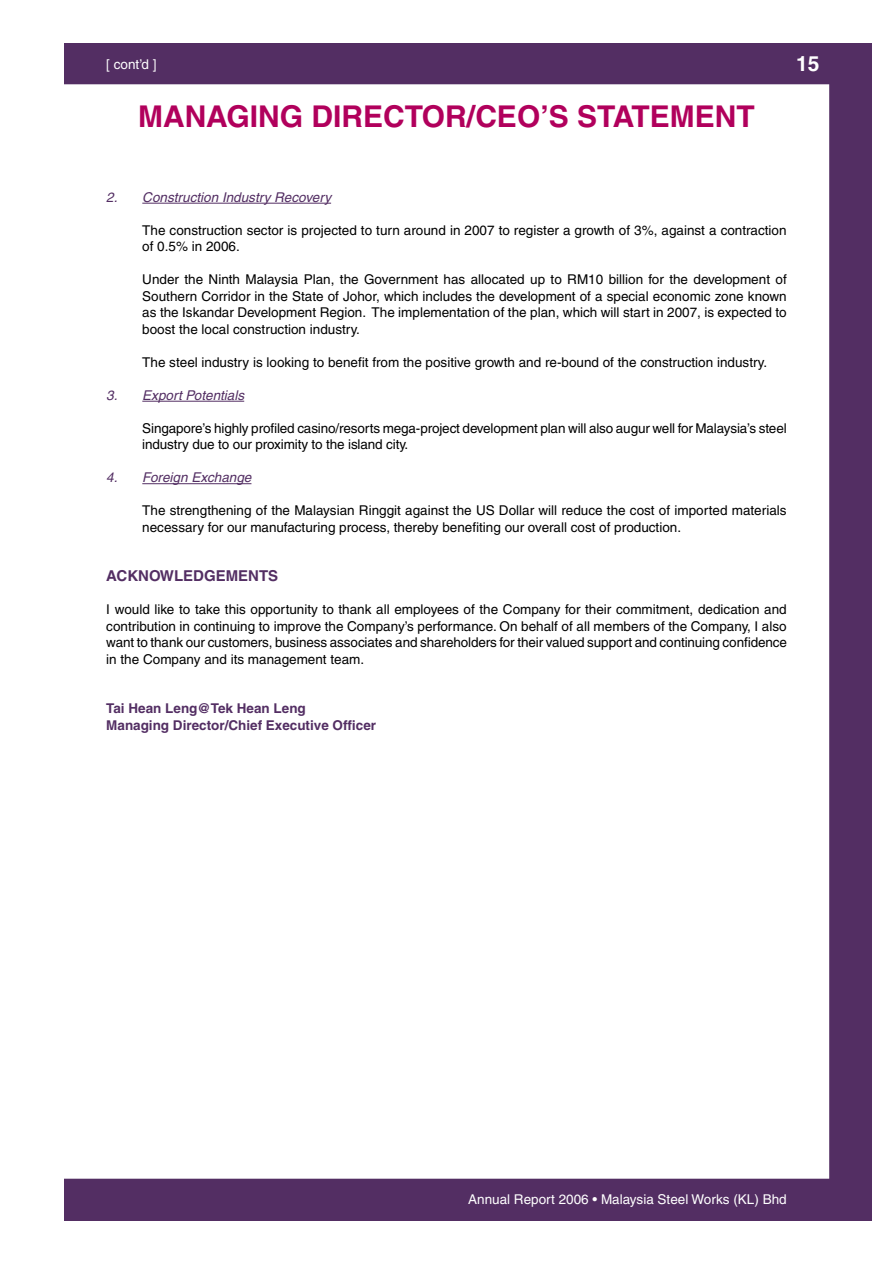
<style>
.page{position:relative;width:893px;height:1263px;background:#fff}
.page>*{position:absolute;margin:0;border:0;box-sizing:border-box;transform-origin:0 0}
.t1{font:700 30px "Helvetica";color:#b1005c}
.t2{font:700 21px "Helvetica";color:#fff}
.t3{font:700 15px "Helvetica";color:#532e63}
.t4{font:13.5px/16.5px "Helvetica";color:#000}
.t5{font:italic 13.5px "Helvetica";color:#532e63}
.t6{font:700 13.5px/16.5px "Helvetica";color:#532e63}
.t7{font:13.5px "Helvetica";color:#fff}
</style>
<div class="page">
<div style="left:64px;top:43px;width:808px;height:1177px;background:#532e63"></div>
<div style="left:40px;top:85px;width:788px;height:1093px;background:#fff"></div>
<hr style="left:142px;top:203px;width:189px;height:1px;background:#532e63">
<hr style="left:142px;top:401px;width:102px;height:1px;background:#532e63">
<hr style="left:142px;top:483px;width:109px;height:1px;background:#532e63">
<p class="t7" style="left:106px;top:56px;width:52px">[ cont’d ]</p>
<h1 class="t1" style="left:138px;top:98px;width:46px">managing</h1>
<h1 class="t1" style="left:311px;top:98px;width:20px">director</h1>
<h1 class="t1" style="left:467px;top:98px;width:31px">/ceo</h1>
<h1 class="t1" style="left:540px;top:98px;width:56px">’s state</h1>
<h1 class="t1" style="left:670px;top:98px;width:46px">ment</h1>
<h2 class="t2" style="left:796px;top:51px;width:25px">15</h2>
<p class="t5" style="left:106px;top:189px;width:226px">2. Construction Industry Recovery</p>
<p class="t4" style="left:142px;top:222px;width:646px">The construction sector is projected to turn around in 2007 to register a growth of 3%, against a contraction of 0.5% in 2006.</p>
<p class="t4" style="left:142px;top:271px;width:646px;text-align:justify">Under the Ninth Malaysia Plan, the Government has allocated up to RM10 billion for the development of Southern Corridor in the State of Johor, which includes the development of a special economic zone known as the Iskandar Development Region. The implementation of the plan, which will start in 2007, is expected to boost the local construction industry.</p>
<p class="t4" style="left:142px;top:354px;width:626px">The steel industry is looking to benefit from the positive growth and re-bound of the construction industry.</p>
<p class="t5" style="left:106px;top:387px;width:139px">3. Export Potentials</p>
<p class="t4" style="left:142px;top:420px;width:646px">Singapore’s highly profiled casino/resorts mega-project development plan will also augur well for Malaysia’s steel industry due to our proximity to the island city.</p>
<p class="t5" style="left:106px;top:470px;width:147px">4. Foreign Exchange</p>
<p class="t4" style="left:142px;top:502px;width:646px">The strengthening of the Malaysian Ringgit against the US Dollar will reduce the cost of imported materials necessary for our manufacturing process, thereby benefiting our overall cost of production.</p>
<p class="t3" style="left:106px;top:567px;width:23px">Acknow</p>
<p class="t3" style="left:174px;top:567px;width:21px">ledge</p>
<p class="t3" style="left:226px;top:567px;width:24px">ments</p>
<p class="t4" style="left:106px;top:601px;width:682px;text-align:justify">I would like to take this opportunity to thank all employees of the Company for their commitment, dedication and contribution in continuing to improve the Company’s performance. On behalf of all members of the Company, I also want to thank our customers, business associates and shareholders for their valued support and continuing confidence in the Company and its management team.</p>
<p class="t6" style="left:106px;top:700px;width:271px">Tai Hean Leng@Tek Hean Leng<br>Managing Director/Chief Executive Officer</p>
<p class="t7" style="left:468px;top:1191px;width:320px">Annual Report 2006 • Malaysia Steel Works (KL) Bhd</p>
</div>
